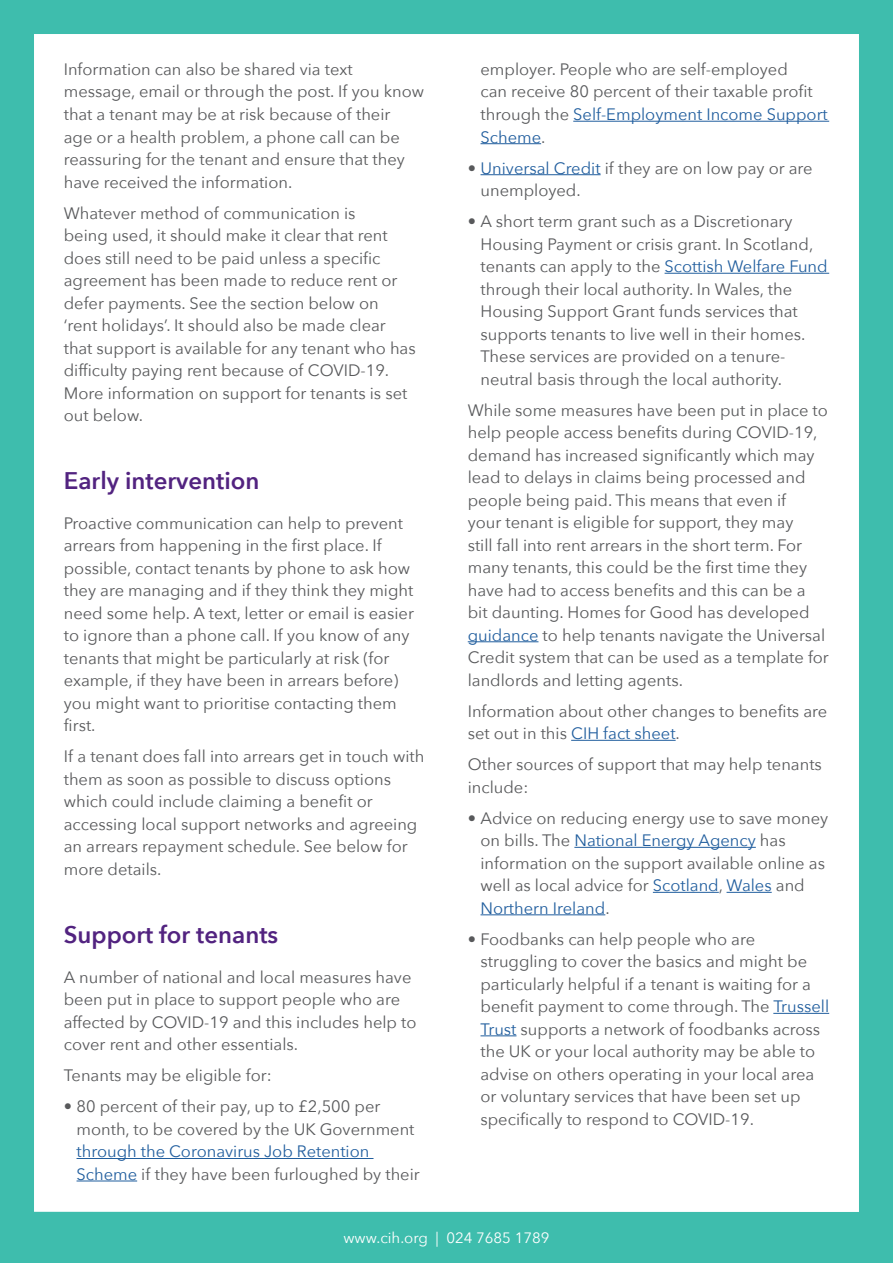
<style>
.page{position:relative;width:893px;height:1263px;background:#3ebdad}
.page>*{position:absolute;margin:0;border:0;box-sizing:border-box;transform-origin:0 0}
.t1{font:600 24px "Avenir Next";color:#522380}
.t2{font:16.5px/22.5px "Avenir Next";color:#58595b}
.t3{font:16.5px/22.5px "Avenir Next";color:#215e9e}
.t4{font:15px "Avenir Next";color:#fff}
.s1{color:#58595b}
.s2{color:#215e9e}
</style>
<div class="page">
<div style="left:34px;top:34px;width:825px;height:1178px;background:#fff"></div>
<hr style="left:77px;top:1158px;width:296px;height:1px;background:#215e9e">
<hr style="left:77px;top:1180px;width:60px;height:1px;background:#215e9e">
<hr style="left:573px;top:121px;width:256px;height:1px;background:#215e9e">
<hr style="left:480px;top:143px;width:61px;height:1px;background:#215e9e">
<hr style="left:480px;top:174px;width:121px;height:1px;background:#215e9e">
<hr style="left:665px;top:273px;width:164px;height:1px;background:#215e9e">
<hr style="left:468px;top:641px;width:70px;height:1px;background:#215e9e">
<hr style="left:571px;top:740px;width:105px;height:1px;background:#215e9e">
<hr style="left:574px;top:847px;width:182px;height:1px;background:#215e9e">
<hr style="left:653px;top:892px;width:66px;height:1px;background:#215e9e">
<hr style="left:726px;top:892px;width:46px;height:1px;background:#215e9e">
<hr style="left:480px;top:914px;width:125px;height:1px;background:#215e9e">
<hr style="left:773px;top:1013px;width:56px;height:1px;background:#215e9e">
<hr style="left:480px;top:1035px;width:36px;height:1px;background:#215e9e">
<p class="t2" style="left:64px;top:57px;width:362px">Information can also be shared via text message, email or through the post. If you know that a tenant may be at risk because of their<br>age or a health problem, a phone call can be reassuring for the tenant and ensure that they have received the information.</p>
<p class="t2" style="left:64px;top:201px;width:353px">Whatever method of communication is<br>being used, it should make it clear that rent does still need to be paid unless a specific agreement has been made to reduce rent or defer payments. See the section below on ‘rent holidays’. It should also be made clear that support is available for any tenant who has difficulty paying rent because of COVID-19.<br>More information on support for tenants is set out below.</p>
<h1 class="t1" style="left:64px;top:460px;width:197px">Early intervention</h1>
<p class="t2" style="left:64px;top:511px;width:352px">Proactive communication can help to prevent arrears from happening in the first place. If possible, contact tenants by phone to ask how they are managing and if they think they might need some help. A text, letter or email is easier to ignore than a phone call. If you know of any tenants that might be particularly at risk (for example, if they have been in arrears before) you might want to prioritise contacting them first.</p>
<p class="t2" style="left:64px;top:745px;width:362px">If a tenant does fall into arrears get in touch with them as soon as possible to discuss options which could include claiming a benefit or accessing local support networks and agreeing an arrears repayment schedule. See below for more details.</p>
<h1 class="t1" style="left:64px;top:914px;width:216px">Support for tenants</h1>
<p class="t2" style="left:64px;top:965px;width:354px">A number of national and local measures have been put in place to support people who are affected by COVID-19 and this includes help to cover rent and other essentials.</p>
<p class="t2" style="left:64px;top:1063px;width:209px">Tenants may be eligible for:</p>
<p class="t2" style="left:77px;top:1094px;width:339px;text-indent:-13px">• 80 percent of their pay, up to £2,500 per month, to be covered by the UK Government</p>
<p class="t3" style="left:77px;top:1139px;width:345px">through the Coronavirus Job Retention<br>Scheme <span class="s1">if they have been furloughed by their</span></p>
<p class="t2" style="left:480px;top:57px;width:349px">employer. People who are self-employed<br>can receive 80 percent of their taxable profit through the <span class="s2">Self-Employment Income Support Scheme</span>.</p>
<p class="t2" style="left:480px;top:156px;width:334px;text-indent:-13px">• <span class="s2">Universal Credit</span> if they are on low pay or are unemployed.</p>
<p class="t2" style="left:480px;top:209px;width:349px;text-indent:-13px">• A short term grant such as a Discretionary Housing Payment or crisis grant. In Scotland, tenants can apply to the <span class="s2">Scottish Welfare Fund </span>through their local authority. In Wales, the Housing Support Grant funds services that supports tenants to live well in their homes.<br>These services are provided on a tenure&shy;neutral basis through the local authority.</p>
<p class="t2" style="left:468px;top:398px;width:363px">While some measures have been put in place to help people access benefits during COVID-19, demand has increased significantly which may lead to delays in claims being processed and people being paid. This means that even if<br>your tenant is eligible for support, they may<br>still fall into rent arrears in the short term. For many tenants, this could be the first time they have had to access benefits and this can be a bit daunting. Homes for Good has developed <span class="s2">guidance</span> to help tenants navigate the Universal Credit system that can be used as a template for landlords and letting agents.</p>
<p class="t2" style="left:468px;top:699px;width:361px">Information about other changes to benefits are set out in this <span class="s2">CIH fact sheet</span>.</p>
<p class="t2" style="left:468px;top:752px;width:356px">Other sources of support that may help tenants include:</p>
<p class="t2" style="left:480px;top:806px;width:349px;text-indent:-13px">• Advice on reducing energy use to save money on bills. The <span class="s2">National Energy Agency</span> has information on the support available online as well as local advice for <span class="s2">Scotland</span>, <span class="s2">Wales</span> and <span class="s2">Northern Ireland</span>.</p>
<p class="t2" style="left:480px;top:927px;width:350px;text-indent:-13px">• Foodbanks can help people who are struggling to cover the basics and might be particularly helpful if a tenant is waiting for a benefit payment to come through. The <span class="s2">Trussell Trust</span> supports a network of foodbanks across the UK or your local authority may be able to advise on others operating in your local area or voluntary services that have been set up specifically to respond to COVID-19.</p>
<p class="t4" style="left:343px;top:1225px;width:208px">www.cih.org | 024 7685 1789</p>
</div>
